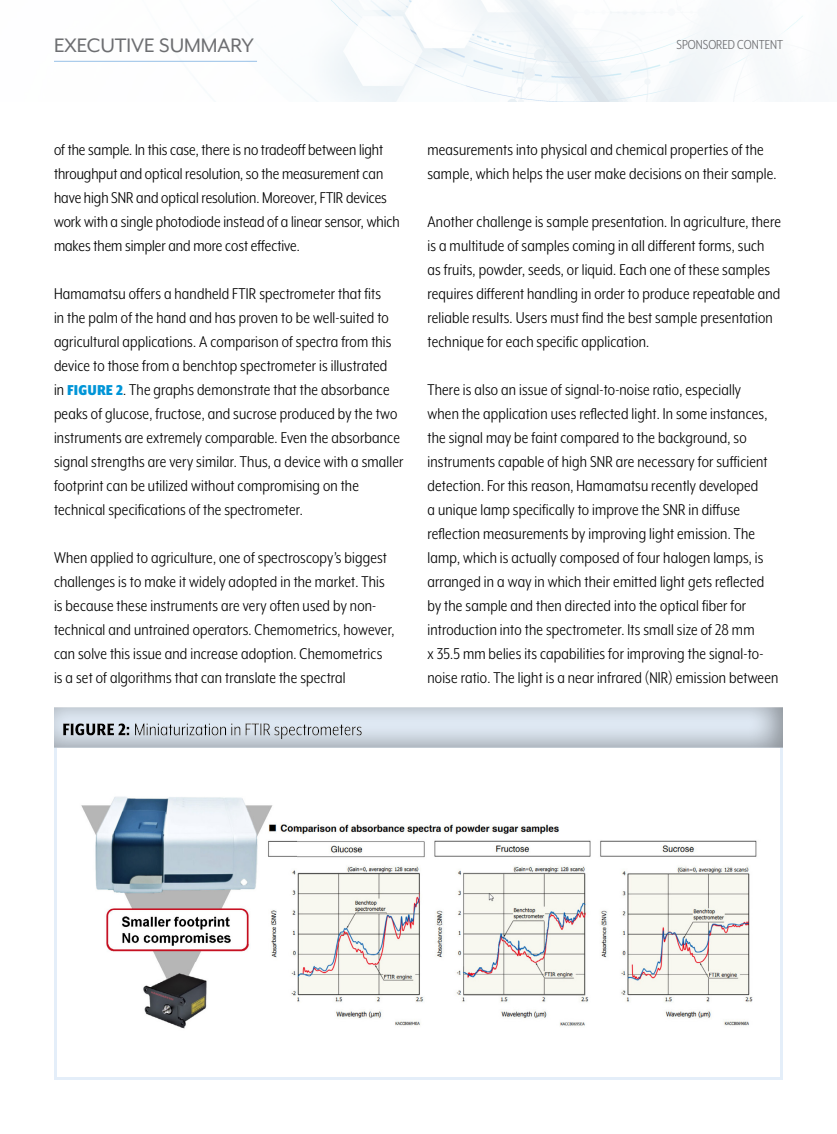
<style>
.page{position:relative;width:837px;height:1134px;background:#fff}
.page>*{position:absolute;margin:0;border:0;box-sizing:border-box;transform-origin:0 0}
.t1{font:22.5px "Mr Eaves XL Mod OT";color:#6d6e71}
.t2{font:18px/24px "Mr Eaves XL Mod Nar OT";letter-spacing:.01em;color:#000}
.t3{font:15px "Mr Eaves XL Mod Nar OT";color:#6d6e71}
.s1{font-weight:900;font-size:16.5px;color:#0095d7}
</style>
<div class="page">
<img style="left:54px;top:0;width:749px;height:102px">
<hr style="left:54px;top:61px;width:203px;height:1px;background:#97c0e7">
<img style="left:81px;top:796px;width:676px;height:233px">
<div style="left:54px;top:745px;width:729px;height:335px;border:3px solid #e4eef9"></div>
<div style="left:41px;top:693px;width:756px;height:56px;background:#000;opacity:.4"></div>
<p class="t1" style="left:54px;top:33px;width:201px">EXECUTIVE SUMMARY</p>
<p class="t3" style="left:677px;top:36px;width:108px">SPONSORED CONTENT</p>
<p class="t2" style="left:54px;top:138px;width:347px">of the sample. In this case, there is no tradeoff between light throughput and optical resolution, so the measurement can have high SNR and optical resolution. Moreover, FTIR devices work with a single photodiode instead of a linear sensor, which makes them simpler and more cost effective.</p>
<p class="t2" style="left:54px;top:281px;width:351px">Hamamatsu offers a handheld FTIR spectrometer that fits<br>in the palm of the hand and has proven to be well-suited to agricultural applications. A comparison of spectra from this device to those from a benchtop spectrometer is illustrated<br>in <span class="s1">FIGURE 2</span>. The graphs demonstrate that the absorbance peaks of glucose, fructose, and sucrose produced by the two instruments are extremely comparable. Even the absorbance signal strengths are very similar. Thus, a device with a smaller footprint can be utilized without compromising on the technical specifications of the spectrometer.</p>
<p class="t2" style="left:54px;top:545px;width:342px">When applied to agriculture, one of spectroscopy’s biggest challenges is to make it widely adopted in the market. This is because these instruments are very often used by non&shy;technical and untrained operators. Chemometrics, however, can solve this issue and increase adoption. Chemometrics is a set of algorithms that can translate the spectral</p>
<p class="t2" style="left:428px;top:137px;width:351px">measurements into physical and chemical properties of the sample, which helps the user make decisions on their sample.</p>
<p class="t2" style="left:428px;top:209px;width:355px">Another challenge is sample presentation. In agriculture, there is a multitude of samples coming in all different forms, such as fruits, powder, seeds, or liquid. Each one of these samples requires different handling in order to produce repeatable and reliable results. Users must find the best sample presentation technique for each specific application.</p>
<p class="t2" style="left:428px;top:377px;width:352px">There is also an issue of signal-to-noise ratio, especially<br>when the application uses reflected light. In some instances, the signal may be faint compared to the background, so instruments capable of high SNR are necessary for sufficient detection. For this reason, Hamamatsu recently developed<br>a unique lamp specifically to improve the SNR in diffuse reflection measurements by improving light emission. The lamp, which is actually composed of four halogen lamps, is arranged in a way in which their emitted light gets reflected by the sample and then directed into the optical fiber for introduction into the spectrometer. Its small size of 28 mm<br>x 35.5 mm belies its capabilities for improving the signal-to&shy;noise ratio. The light is a near infrared (NIR) emission between</p>
</div>
